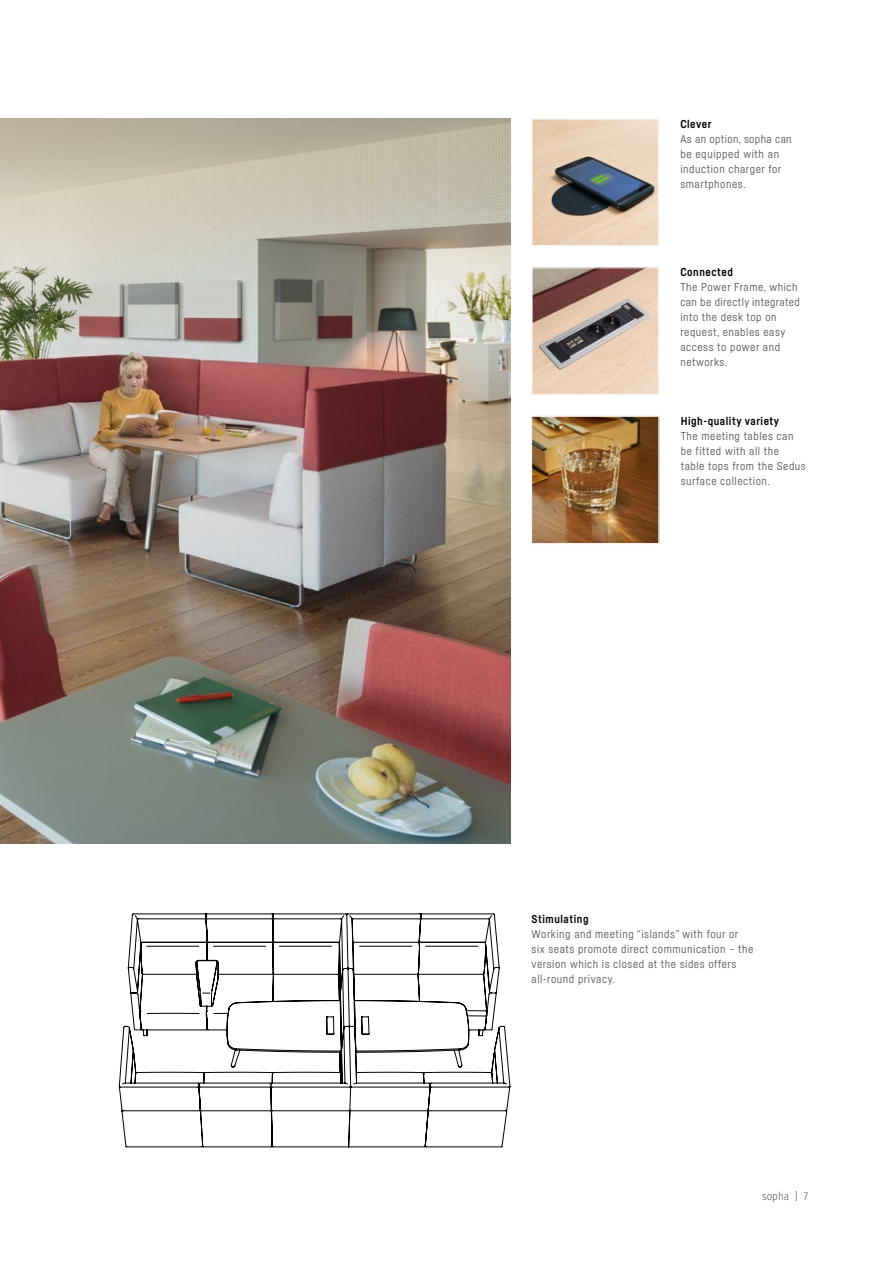
<style>
.page{position:relative;width:893px;height:1263px;background:#fff}
.page>*{position:absolute;margin:0;border:0;box-sizing:border-box;transform-origin:0 0}
.t1{font:11.25px/15px "Sedus Sans";letter-spacing:.05em;color:#58585a}
.t2{font:700 11.25px "Sedus Sans";letter-spacing:.045em;color:#000}
.t3{font:300 11.25px "Sedus Text Condensed";color:#58585a}
</style>
<div class="page">
<img style="left:533px;top:121px;width:124px;height:123px">
<div style="left:531px;top:119px;width:128px;height:127px;border:1px solid #f7f4f3"></div>
<img style="left:533px;top:269px;width:124px;height:124px">
<div style="left:531px;top:267px;width:128px;height:128px;border:1px solid #f7f4f3"></div>
<img style="left:0;top:119px;width:510px;height:725px">
<img style="left:533px;top:418px;width:125px;height:124px">
<svg style="left:119px;top:913px;width:391px;height:234px"></svg>
<div style="left:531px;top:416px;width:129px;height:128px;border:1px solid #f7f4f3"></div>
<p class="t2" style="left:680px;top:117px;width:33px">Clever</p>
<p class="t1" style="left:680px;top:131px;width:113px">As an option, sopha can be equipped with an induction charger for smartphones.</p>
<p class="t2" style="left:680px;top:266px;width:54px">Connected</p>
<p class="t1" style="left:680px;top:280px;width:121px">The Power Frame, which can be directly integrated into the desk top on request, enables easy access to power and networks.</p>
<p class="t2" style="left:681px;top:414px;width:100px">High-quality variety</p>
<p class="t1" style="left:681px;top:428px;width:127px">The meeting tables can be fitted with all the<br>table tops from the Sedus surface collection.</p>
<p class="t2" style="left:531px;top:912px;width:58px">Stimulating</p>
<p class="t1" style="left:531px;top:926px;width:223px">Working and meeting “islands” with four or six seats promote direct communication – the version which is closed at the sides offers all-round privacy.</p>
<p class="t3" style="left:762px;top:1186px;width:47px">sopha | 7</p>
</div>
